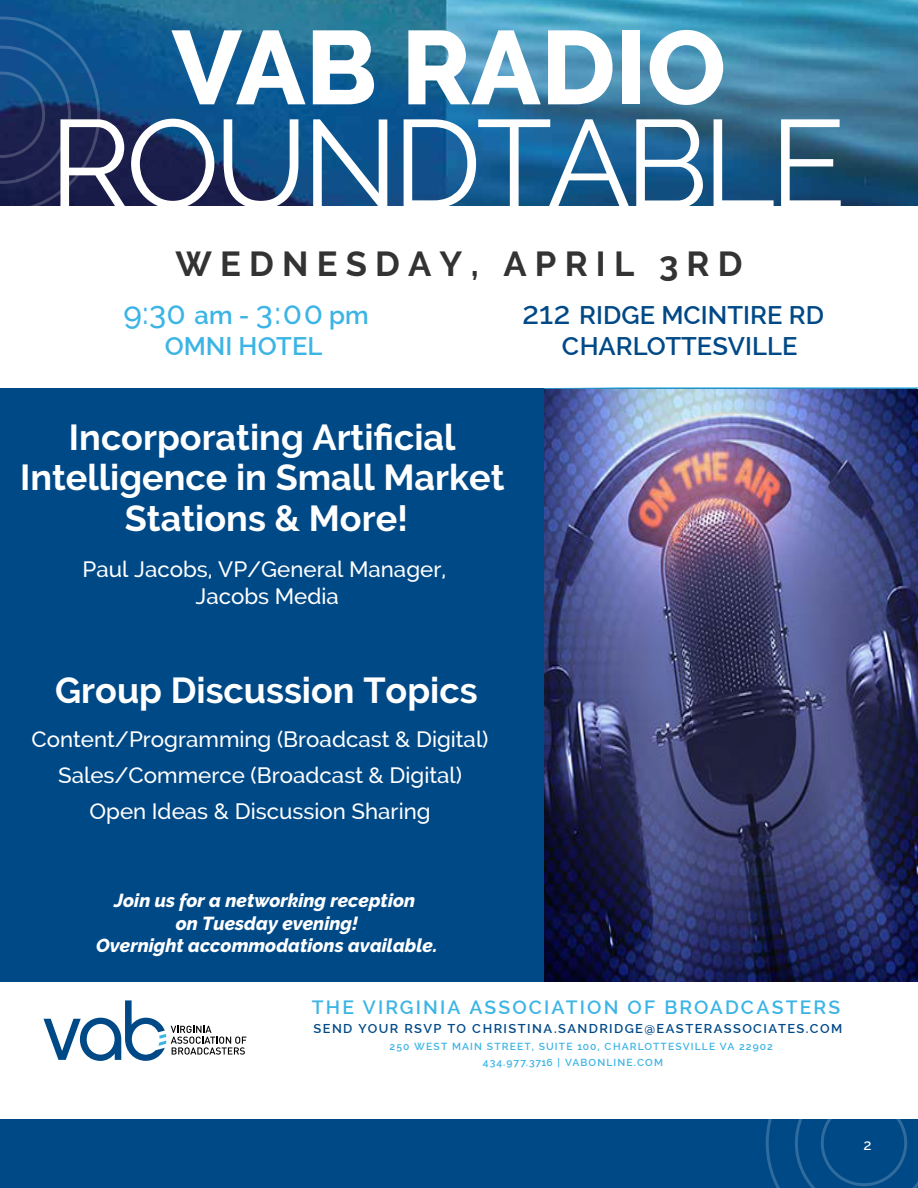
<style>
.page{position:relative;width:918px;height:1188px;background:#fff}
.page>*{position:absolute;margin:0;border:0;box-sizing:border-box;transform-origin:0 0}
.t1{font:125.1px "Raleway";letter-spacing:-.05em;color:#fff}
.t2{font:800 104.25px "Raleway";color:#fff}
.t3{font:700 36px/40.5px "Raleway";color:#fff;text-align:center}
.t4{font:700 34.65px "Raleway";letter-spacing:.24em;color:#333}
.t5{font:500 31.5px "Raleway";color:#3cb4e5}
.t6{font:600 25.5px/30.6px "Raleway";color:#004987;text-align:center}
.t7{font:600 25.5px "Raleway";color:#3cb4e5}
.t8{font:500 22.35px/35.7px "Raleway";color:#fff;text-align:center}
.t9{font:600 19.2px "Raleway";letter-spacing:.11em;color:#3cb4e5}
.t10{font:italic 800 18.75px/22.5px "Raleway";color:#fff;text-align:center}
.t11{font:500 15px "Raleway";color:#fff}
.t12{font:600 12.9px "Raleway";letter-spacing:.11em;color:#004987}
.t13{font:600 10.35px/16.6px "Raleway";letter-spacing:.11em;color:#3cb4e5}
.s1{font-weight:600;font-size:25.5px}
.s2{font-weight:500;font-size:31.5px}
</style>
<div class="page">
<img style="left:1px;top:0;width:916px;height:206px">
<div style="left:1px;top:388px;width:916px;height:594px;background:#004987"></div>
<img style="left:545px;top:389px;width:372px;height:593px">
<svg style="left:43px;top:1000px;width:203px;height:61px"></svg>
<svg style="left:0;top:16px;width:100px;height:190px;background:#18396d"></svg>
<div style="left:0;top:1120px;width:918px;height:68px;background:#004987"></div>
<svg style="left:766px;top:1119px;width:152px;height:69px"></svg>
<h2 class="t2" style="left:172px;top:8px;width:556px">VAB RADIO</h2>
<h1 class="t1" style="left:49px;top:91px;width:799px">ROUNDTABLE</h1>
<h3 class="t4" style="left:175px;top:244px;width:569px">WEDNESDAY, APRIL 3RD</h3>
<h3 class="t5" style="left:123px;top:295px;width:247px">9:30 <span class="s1">am -</span> 3:00 <span class="s1">pm</span></h3>
<p class="t7" style="left:165px;top:331px;width:159px">OMNI HOTEL</p>
<p class="t6" style="left:522px;top:300px;width:304px"><span class="s2">212</span> RIDGE MCINTIRE RD<br>CHARLOTTESVILLE</p>
<h3 class="t3" style="left:20px;top:417px;width:486px">Incorporating Artificial<br>Intelligence in Small Market<br>Stations &amp; More!</h3>
<p class="t8" style="left:83px;top:556px;width:365px;line-height:26.7px">Paul Jacobs, VP/General Manager,<br>Jacobs Media</p>
<h3 class="t3" style="left:55px;top:671px;width:424px">Group Discussion Topics</h3>
<p class="t8" style="left:32px;top:721px;width:458px">Content/Programming (Broadcast &amp; Digital)<br>Sales/Commerce (Broadcast &amp; Digital)<br>Open Ideas &amp; Discussion Sharing</p>
<p class="t10" style="left:96px;top:889px;width:343px">Join us for a networking reception<br>on Tuesday evening!<br>Overnight accommodations available.</p>
<p class="t9" style="left:312px;top:996px;width:530px">THE VIRGINIA ASSOCIATION OF BROADCASTERS</p>
<p class="t12" style="left:314px;top:1021px;width:530px">SEND YOUR RSVP TO CHRISTINA.SANDRIDGE@EASTERASSOCIATES.COM</p>
<p class="t13" style="left:483px;top:1038px;width:292px;text-indent:-93px">250 WEST MAIN STREET, SUITE 100, CHARLOTTESVILLE VA 22902<br>434.977.3716 | VABONLINE.COM</p>
<p class="t11" style="left:863px;top:1136px;width:10px">2</p>
</div>
